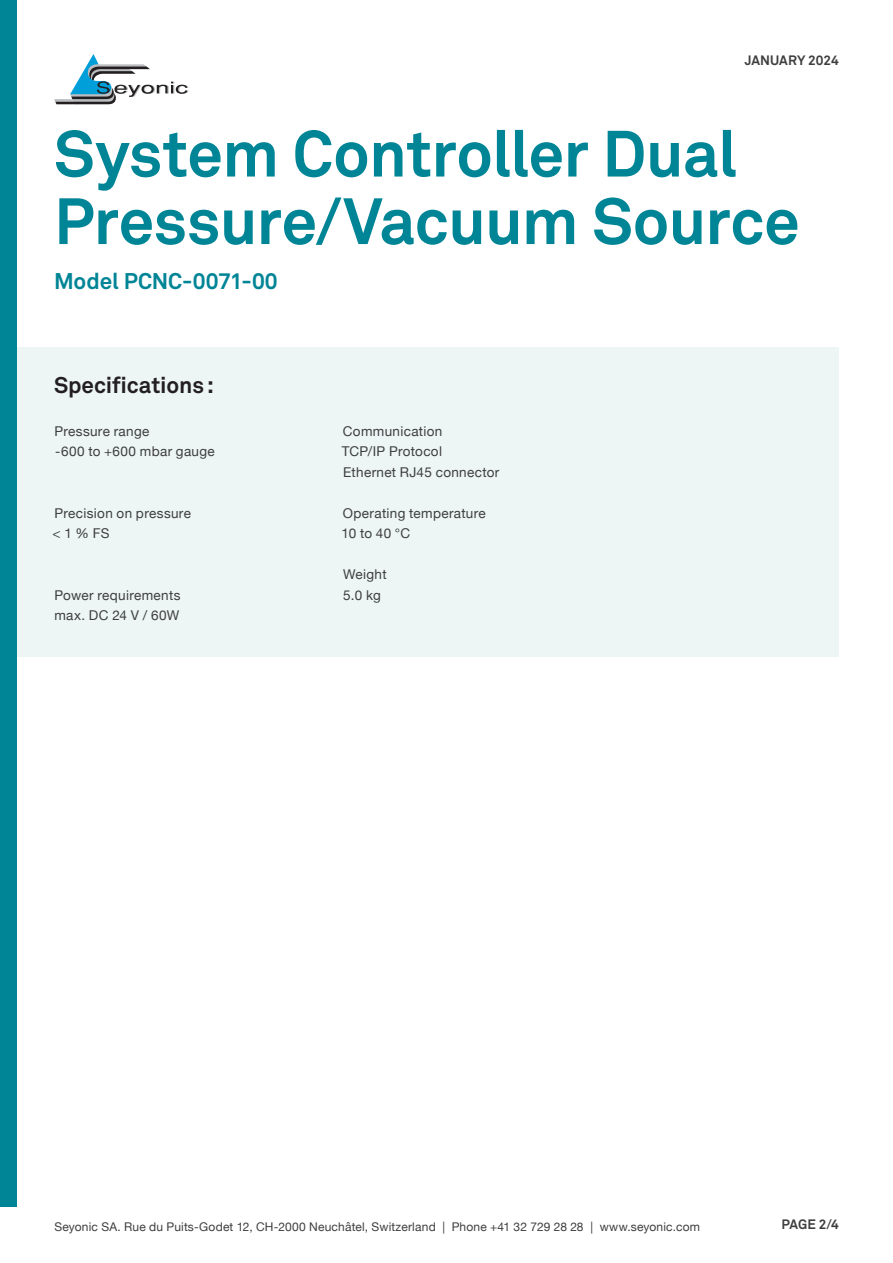
<style>
.page{position:relative;width:893px;height:1263px;background:#fff}
.page>*{position:absolute;margin:0;border:0;box-sizing:border-box;transform-origin:0 0}
.t1{font:700 64.5px/67.5px "Akkurat Pro";letter-spacing:-.015em;color:#008596}
.t2{font:700 22.5px "Akkurat Pro";letter-spacing:-.01em;color:#008596}
.t3{font:700 22.5px "Akkurat Pro";letter-spacing:-.005em;color:#231f20}
.Style_de_paragraphe{font:13.5px "Helvetica Neue";letter-spacing:.025em;color:#3e3e3f}
.t4{font:700 13.5px "Akkurat Pro";color:#3e3e3f}
.t5{font:12px "Helvetica Neue";letter-spacing:.015em;color:#3e3e3f}
</style>
<div class="page">
<div style="left:0;top:347px;width:839px;height:310px;background:#edf5f5"></div>
<div style="left:0;top:0;width:16px;height:1206px;background:#008596"></div>
<svg style="left:54px;top:54px;width:135px;height:51px"></svg>
<p class="t4" style="left:745px;top:51px;width:96px">JANUARY 2024</p>
<p class="t1" style="left:54px;top:121px;width:747px">System Controller Dual<br>Pressure/Vacuum Source</p>
<p class="t2" style="left:54px;top:267px;width:225px">Model PCNC-0071-00</p>
<p class="t3" style="left:54px;top:371px;width:162px">Specifications:</p>
<p class="Style_de_paragraphe" style="left:54px;top:421px;width:97px">Pressure range</p>
<p class="Style_de_paragraphe" style="left:55px;top:442px;width:161px">-600 to +600 mbar gauge</p>
<p class="Style_de_paragraphe" style="left:54px;top:503px;width:138px">Precision on pressure</p>
<p class="Style_de_paragraphe" style="left:52px;top:524px;width:59px">&lt; 1 % FS</p>
<p class="Style_de_paragraphe" style="left:54px;top:585px;width:127px">Power requirements</p>
<p class="Style_de_paragraphe" style="left:54px;top:605px;width:126px">max. DC 24 V / 60W</p>
<p class="Style_de_paragraphe" style="left:343px;top:421px;width:101px">Communication</p>
<p class="Style_de_paragraphe" style="left:342px;top:442px;width:102px">TCP/IP Protocol</p>
<p class="Style_de_paragraphe" style="left:343px;top:462px;width:158px">Ethernet RJ45 connector</p>
<p class="Style_de_paragraphe" style="left:343px;top:503px;width:144px">Operating temperature</p>
<p class="Style_de_paragraphe" style="left:342px;top:524px;width:70px">10 to 40 °C</p>
<p class="Style_de_paragraphe" style="left:343px;top:565px;width:45px">Weight</p>
<p class="Style_de_paragraphe" style="left:343px;top:585px;width:39px">5.0 kg</p>
<p class="t5" style="left:54px;top:1217px;width:647px">Seyonic SA. Rue du Puits-Godet 12, CH-2000 Neuchâtel, Switzerland | Phone +41 32 729 28 28 | www.seyonic.com</p>
<p class="t4" style="left:781px;top:1216px;width:59px">PAGE 2/4</p>
</div>
